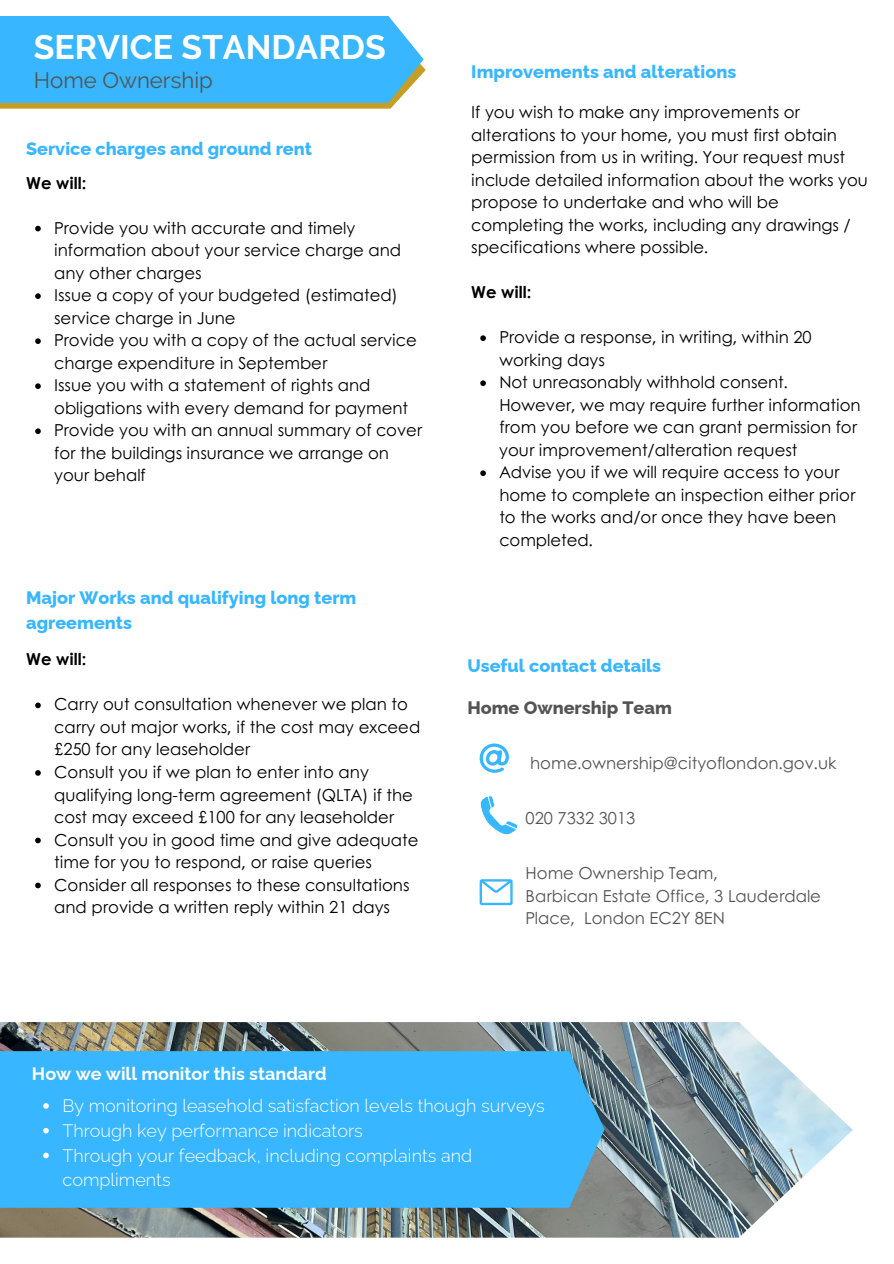
<style>
.page{position:relative;width:894px;height:1264px;background:#fff}
.page>*{position:absolute;margin:0;border:0;box-sizing:border-box;transform-origin:0 0}
.t1{font:700 33.75px "Raleway";color:#fff}
.t2{font:22.2px "Raleway";color:#545454}
.t3{font:300 18px/24.8px "Raleway";color:#fff}
.t4{font:800 18px/24.8px "Raleway";color:#38b6ff}
.t5{font:700 18px "Raleway";color:#fff}
.t6{font:800 18px "Raleway";color:#545454}
.t7{font:16.5px/22.5px "Century Gothic";color:#000}
.t8{font:16.5px/22.5px "Century Gothic";color:#545454}
.t9{font:700 16.5px "Century Gothic";color:#000}
</style>
<div class="page">
<svg style="left:0;top:16px;width:425px;height:93px;background:#49b7f0"></svg>
<img style="left:0;top:1022px;width:852px;height:215px">
<div style="left:0;top:1051px;width:604px;height:156px;background:#38b6ff"></div>
<svg style="left:35px;top:226px;width:6px;height:5px"></svg>
<svg style="left:35px;top:293px;width:6px;height:6px"></svg>
<svg style="left:35px;top:338px;width:6px;height:6px"></svg>
<svg style="left:35px;top:383px;width:6px;height:6px"></svg>
<svg style="left:35px;top:428px;width:6px;height:6px"></svg>
<svg style="left:480px;top:335px;width:6px;height:6px"></svg>
<svg style="left:480px;top:380px;width:6px;height:6px"></svg>
<svg style="left:480px;top:470px;width:6px;height:6px"></svg>
<svg style="left:43px;top:1103px;width:6px;height:5px"></svg>
<svg style="left:43px;top:1127px;width:6px;height:6px"></svg>
<svg style="left:43px;top:1152px;width:6px;height:6px"></svg>
<svg style="left:35px;top:702px;width:6px;height:6px"></svg>
<svg style="left:35px;top:770px;width:6px;height:5px"></svg>
<svg style="left:35px;top:837px;width:6px;height:6px"></svg>
<svg style="left:35px;top:882px;width:6px;height:6px"></svg>
<svg style="left:479px;top:879px;width:33px;height:26px"></svg>
<svg style="left:479px;top:743px;width:29px;height:29px"></svg>
<svg style="left:480px;top:796px;width:38px;height:39px"></svg>
<p class="t1" style="left:34px;top:27px;width:353px">SERVICE STANDARDS</p>
<p class="t2" style="left:34px;top:67px;width:180px">Home Ownership</p>
<h1 class="t4" style="left:26px;top:137px;width:287px">Service charges and ground rent</h1>
<h2 class="t9" style="left:26px;top:170px;width:62px">We will:</h2>
<p class="t7" style="left:54px;top:216px;width:348px">Provide you with accurate and timely information about your service charge and any other charges</p>
<p class="t7" style="left:54px;top:283px;width:345px">Issue a copy of your budgeted (estimated) service charge in June</p>
<p class="t7" style="left:54px;top:328px;width:364px">Provide you with a copy of the actual service charge expenditure in September</p>
<p class="t7" style="left:54px;top:373px;width:355px">Issue you with a statement of rights and obligations with every demand for payment</p>
<p class="t7" style="left:54px;top:418px;width:369px">Provide you with an annual summary of cover for the buildings insurance we arrange on your behalf</p>
<h1 class="t4" style="left:26px;top:585px;width:331px">Major Works and qualifying long term agreements</h1>
<h2 class="t9" style="left:26px;top:647px;width:62px">We will:</h2>
<p class="t7" style="left:54px;top:692px;width:367px">Carry out consultation whenever we plan to carry out major works, if the cost may exceed £250 for any leaseholder</p>
<p class="t7" style="left:54px;top:760px;width:360px">Consult you if we plan to enter into any qualifying long-term agreement (QLTA) if the cost may exceed £100 for any leaseholder</p>
<p class="t7" style="left:54px;top:827px;width:366px">Consult you in good time and give adequate time for you to respond, or raise queries</p>
<p class="t7" style="left:54px;top:872px;width:356px">Consider all responses to these consultations and provide a written reply within 21 days</p>
<h1 class="t4" style="left:471px;top:59px;width:266px">Improvements and alterations</h1>
<p class="t7" style="left:471px;top:100px;width:398px">If you wish to make any improvements or alterations to your home, you must first obtain permission from us in writing. Your request must include detailed information about the works you propose to undertake and who will be completing the works, including any drawings / specifications where possible.</p>
<h2 class="t9" style="left:471px;top:280px;width:62px">We will:</h2>
<p class="t7" style="left:499px;top:325px;width:314px">Provide a response, in writing, within 20 working days</p>
<p class="t7" style="left:499px;top:370px;width:363px">Not unreasonably withhold consent.<br>However, we may require further information from you before we can grant permission for your improvement/alteration request</p>
<p class="t7" style="left:499px;top:460px;width:357px">Advise you if we will require access to your home to complete an inspection either prior to the works and/or once they have been completed.</p>
<h1 class="t4" style="left:467px;top:653px;width:195px">Useful contact details</h1>
<h1 class="t6" style="left:467px;top:697px;width:206px">Home Ownership Team</h1>
<p class="t8" style="left:530px;top:751px;width:308px">home.ownership@cityoflondon.gov.uk</p>
<p class="t8" style="left:525px;top:806px;width:111px">020 7332 3013</p>
<p class="t8" style="left:525px;top:861px;width:194px">Home Ownership Team,</p>
<p class="t8" style="left:525px;top:883px;width:297px">Barbican Estate Office, 3 Lauderdale<br>Place, London EC2Y 8EN</p>
<p class="t5" style="left:32px;top:1063px;width:296px">How we will monitor this standard</p>
<p class="t3" style="left:62px;top:1093px;width:483px">By monitoring leasehold satisfaction levels though surveys</p>
<p class="t3" style="left:62px;top:1118px;width:302px">Through key performance indicators</p>
<p class="t3" style="left:62px;top:1142px;width:411px">Through your feedback, including complaints and compliments</p>
</div>
